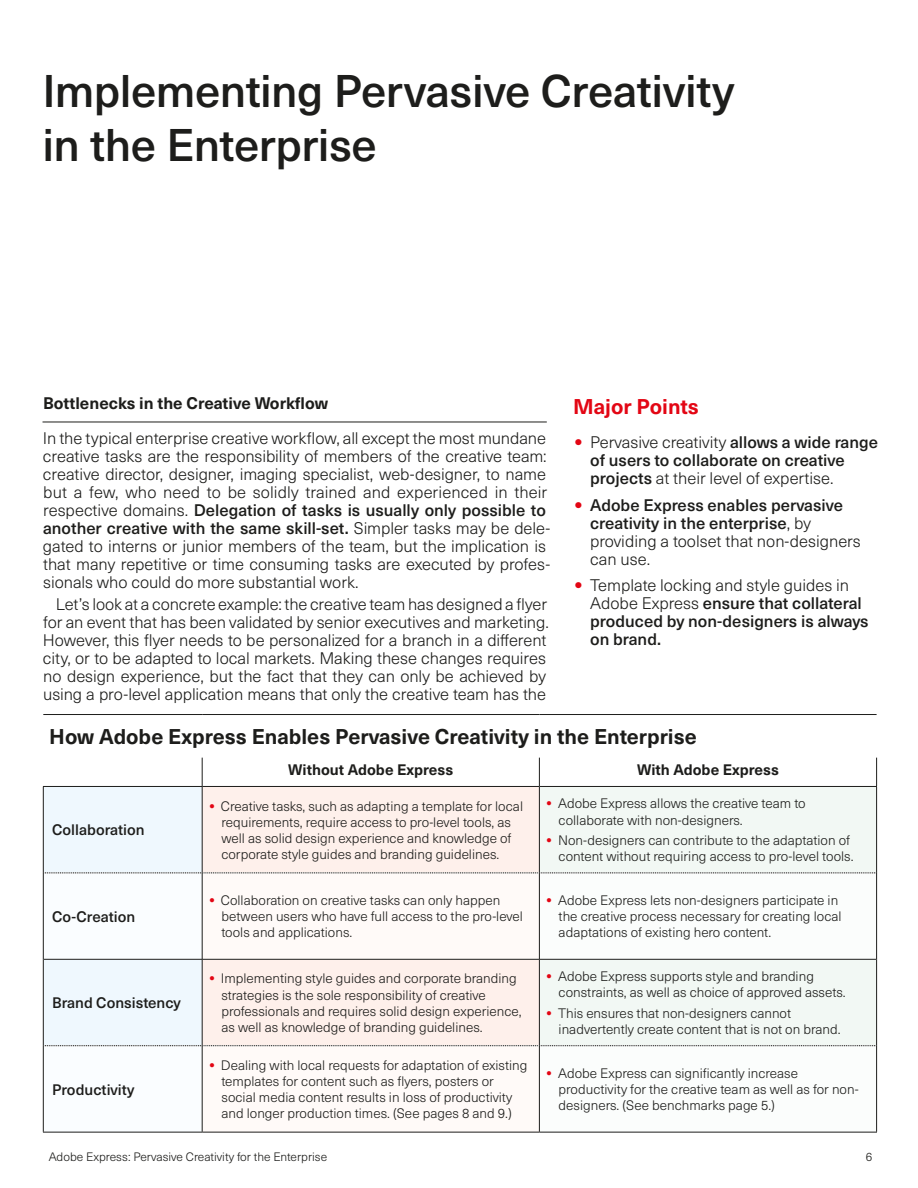
<style>
.page{position:relative;width:918px;height:1188px;background:#fff}
.page>*{position:absolute;margin:0;border:0;box-sizing:border-box;transform-origin:0 0}
.t1{font:500 45px/54px "Neue Haas Unica W1 G";letter-spacing:-.01em;color:#1d1d1b}
.t2{font:700 21px "Neue Haas Unica W1 G";color:#1d1d1b}
.t3{font:700 21px "Neue Haas Unica W1 G";color:#e30614}
.t4{font:300 16.5px/18px "Neue Haas Unica W1 G";letter-spacing:-.005em;color:#1d1d1b}
.t5{font:500 16.5px/18px "Neue Haas Unica W1 G";color:#1d1d1b}
.t6{font:700 16.5px "Neue Haas Unica W1 G";color:#1d1d1b}
.t7{font:500 15px "Neue Haas Unica W1 G";color:#1d1d1b}
.t8{font:700 15px "Neue Haas Unica W1 G";color:#1d1d1b}
.t9{font:300 13.5px/16.2px "Neue Haas Unica W1 G";color:#1d1d1b}
.t10{font:300 12px "Neue Haas Unica W1 G";color:#1d1d1b}
.s1{font-weight:500}
.s2{font-family:"Neue Haas Unica W1 G X Black";font-weight:400;color:#e30614}
.s3{font-weight:300}
.s4{font-weight:800;color:#e30614}
</style>
<div class="page">
<svg style="left:44px;top:758px;width:833px;height:374px"></svg>
<hr style="left:44px;top:959px;width:158px;height:1px;background:#1d1d1b">
<hr style="left:202px;top:959px;width:337px;height:1px;background:#1d1d1b">
<hr style="left:539px;top:959px;width:337px;height:1px;background:#1d1d1b">
<hr style="left:43px;top:714px;width:159px;height:1px;background:#1d1d1b">
<hr style="left:202px;top:714px;width:337px;height:1px;background:#1d1d1b">
<hr style="left:539px;top:714px;width:338px;height:1px;background:#1d1d1b">
<hr style="left:43px;top:786px;width:159px;height:1px;background:#1d1d1b">
<hr style="left:43px;top:787px;width:1px;height:86px;background:#1d1d1b">
<hr style="left:202px;top:786px;width:337px;height:1px;background:#1d1d1b">
<hr style="left:539px;top:786px;width:338px;height:1px;background:#1d1d1b">
<hr style="left:876px;top:787px;width:1px;height:86px;background:#1d1d1b">
<hr style="left:43px;top:873px;width:1px;height:86px;background:#1d1d1b">
<hr style="left:876px;top:873px;width:1px;height:86px;background:#1d1d1b">
<hr style="left:43px;top:959px;width:1px;height:87px;background:#1d1d1b">
<hr style="left:876px;top:959px;width:1px;height:87px;background:#1d1d1b">
<hr style="left:43px;top:1046px;width:1px;height:86px;background:#1d1d1b">
<hr style="left:876px;top:1046px;width:1px;height:86px;background:#1d1d1b">
<hr style="left:43px;top:1132px;width:159px;height:1px;background:#1d1d1b">
<hr style="left:202px;top:1132px;width:337px;height:1px;background:#1d1d1b">
<hr style="left:539px;top:1132px;width:338px;height:1px;background:#1d1d1b">
<hr style="left:43px;top:422px;width:504px;height:1px;background:#1d1d1b">
<h1 class="t1" style="left:43px;top:61px;width:693px">Implementing Pervasive Creativity in the Enterprise</h1>
<p class="t6" style="left:43px;top:390px;width:286px">Bottlenecks in the Creative Workflow</p>
<p class="t4" style="left:43px;top:428px;width:509px">In the typical enterprise creative workflow, all except the most mundane creative tasks are the responsibility of members of the creative team: creative director, designer, imaging specialist, web-designer, to name but a few, who need to be solidly trained and experienced in their respective domains. <span class="s1">Delegation of tasks is usually only possible to another creative with the same skill-set.</span> Simpler tasks may be dele&shy;gated to interns or junior members of the team, but the implication is that many repetitive or time consuming tasks are executed by profes&shy;sionals who could do more substantial work.</p>
<p class="t4" style="left:43px;top:594px;width:507px;text-indent:13px">Let’s look at a concrete example: the creative team has designed a flyer for an event that has been validated by senior executives and marketing.<br>However, this flyer needs to be personalized for a branch in a different city, or to be adapted to local markets. Making these changes requires no design experience, but the fact that they can only be achieved by using a pro-level application means that only the creative team has the</p>
<h2 class="t3" style="left:573px;top:391px;width:127px">Major Points</h2>
<p class="t5" style="left:590px;top:432px;width:289px;text-indent:-15px"><span class="s2">•</span> <span class="s3">Pervasive creativity</span> allows a wide range of users to collaborate on creative projects <span class="s3">at their level of expertise.</span></p>
<p class="t5" style="left:590px;top:495px;width:272px;text-indent:-15px"><span class="s2">•</span> Adobe Express enables pervasive creativity in the enterprise<span class="s3">, by providing a toolset that non-designers can use.</span></p>
<p class="t5" style="left:590px;top:575px;width:280px;text-indent:-15px"><span class="s2">•</span> <span class="s3">Template locking and style guides in<br>Adobe Express</span> ensure that collateral produced by non-designers is always on brand.</p>
<h2 class="t2" style="left:49px;top:721px;width:649px">How Adobe Express Enables Pervasive Creativity in the Enterprise</h2>
<p class="t8" style="left:288px;top:758px;width:167px">Without Adobe Express</p>
<p class="t8" style="left:637px;top:758px;width:143px">With Adobe Express</p>
<p class="t7" style="left:52px;top:819px;width:94px">Collaboration</p>
<p class="t7" style="left:52px;top:905px;width:84px">Co-Creation</p>
<p class="t7" style="left:52px;top:992px;width:130px">Brand Consistency</p>
<p class="t7" style="left:52px;top:1078px;width:84px">Productivity</p>
<p class="t9" style="left:221px;top:797px;width:303px;text-indent:-12px"><span class="s4">•</span> Creative tasks, such as adapting a template for local requirements, require access to pro-level tools, as well as solid design experience and knowledge of corporate style guides and branding guidelines.</p>
<p class="t9" style="left:559px;top:795px;width:248px;text-indent:-12px"><span class="s4">•</span> Adobe Express allows the creative team to collaborate with non-designers.</p>
<p class="t9" style="left:547px;top:832px;width:308px;text-align:right"><span class="s4">•</span> Non-designers can contribute to the adaptation of content without requiring access to pro-level tools.</p>
<p class="t9" style="left:221px;top:892px;width:303px;text-indent:-12px"><span class="s4">•</span> Collaboration on creative tasks can only happen between users who have full access to the pro-level tools and applications.</p>
<p class="t9" style="left:559px;top:892px;width:284px;text-indent:-12px"><span class="s4">•</span> Adobe Express lets non-designers participate in the creative process necessary for creating local adaptations of existing hero content.</p>
<p class="t9" style="left:221px;top:970px;width:302px;text-indent:-12px"><span class="s4">•</span> Implementing style guides and corporate branding strategies is the sole responsibility of creative professionals and requires solid design experience, as well as knowledge of branding guidelines.</p>
<p class="t9" style="left:559px;top:968px;width:289px;text-indent:-12px"><span class="s4">•</span> Adobe Express supports style and branding constraints, as well as choice of approved assets.</p>
<p class="t9" style="left:559px;top:1004px;width:283px;text-indent:-12px"><span class="s4">•</span> This ensures that non-designers cannot inadvertently create content that is not on brand.</p>
<p class="t9" style="left:221px;top:1056px;width:308px;text-indent:-12px"><span class="s4">•</span> Dealing with local requests for adaptation of existing templates for content such as flyers, posters or social media content results in loss of productivity and longer production times. (See pages 8 and 9.)</p>
<p class="t9" style="left:559px;top:1064px;width:301px;text-indent:-12px"><span class="s4">•</span> Adobe Express can significantly increase productivity for the creative team as well as for non&shy;designers. (See benchmarks page 5.)</p>
<p class="t10" style="left:49px;top:1148px;width:280px">Adobe Express: Pervasive Creativity for the Enterprise</p>
<p class="t10" style="left:866px;top:1148px;width:8px">6</p>
</div>
